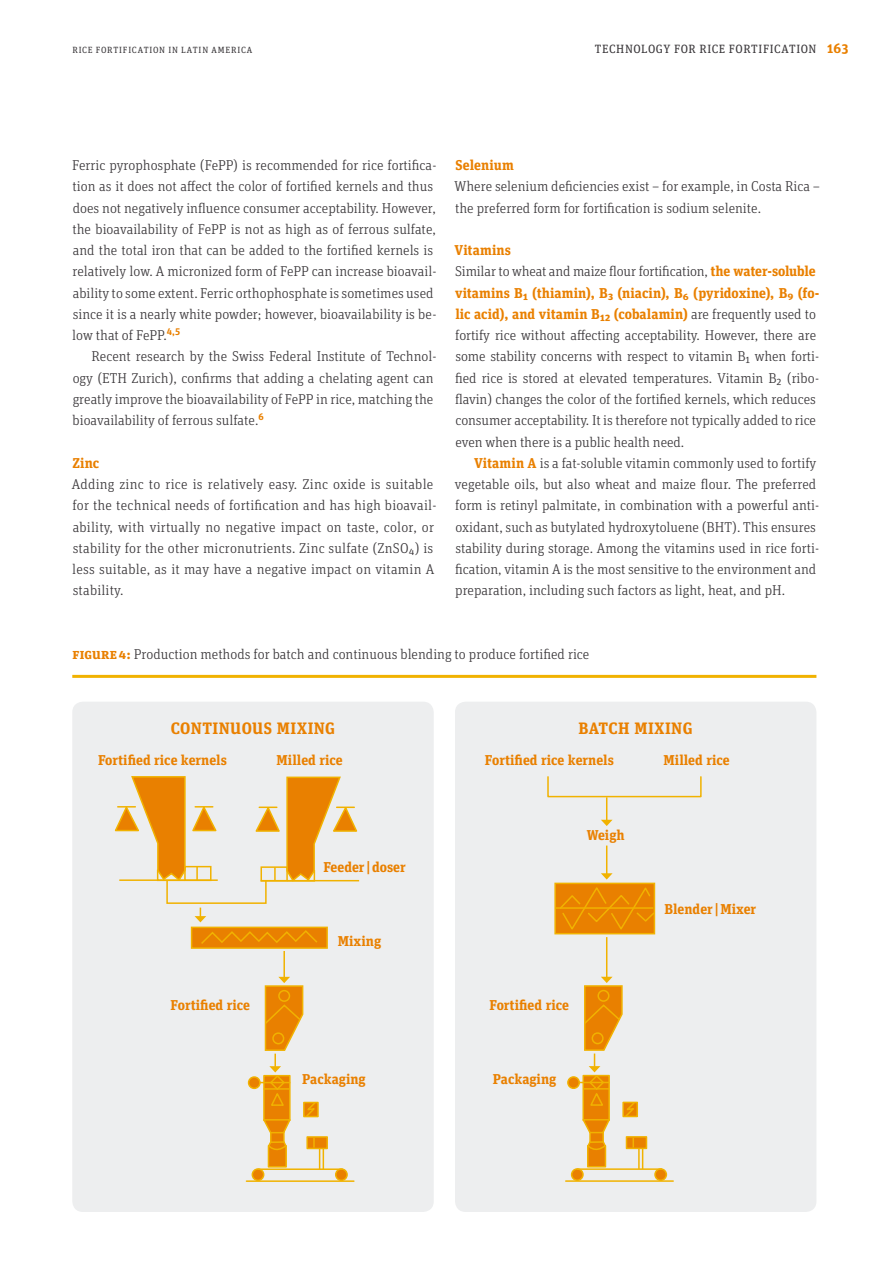
<style>
.page{position:relative;width:893px;height:1263px;background:#fff}
.page>*{position:absolute;margin:0;border:0;box-sizing:border-box;transform-origin:0 0}
.t1{font:700 16.5px "Unit Slab Pro";letter-spacing:.025em;color:#e98000}
.t2{font:300 14.25px/21.3px "Unit Slab Pro";color:#373437}
.t3{font:700 14.25px "Unit Slab Pro";color:#e98000}
.t4{font:12px "Unit Slab Pro";letter-spacing:.05em;color:#373437}
.t5{font:9px "Unit Slab Pro";letter-spacing:.09em;color:#373437}
.s1{font-weight:700;font-size:13.5px;color:#e98000}
.s2{font-weight:700;color:#e98000}
</style>
<div class="page">
<div style="left:455px;top:702px;width:361px;height:510px;background:#edeeef;border-radius:11px"></div>
<div style="left:72px;top:702px;width:362px;height:510px;background:#edeeef;border-radius:11px"></div>
<hr style="left:72px;top:675px;width:744px;height:3px;background:#f1b200">
<div style="left:191px;top:926px;width:137px;height:23px;background:#e98000;border:2px solid #f1b200"></div>
<svg style="left:201px;top:930px;width:116px;height:14px"></svg>
<svg style="left:114px;top:776px;width:244px;height:146px"></svg>
<hr style="left:283px;top:951px;width:2px;height:26px;background:#f1b200">
<hr style="left:119px;top:879px;width:99px;height:2px;background:#f1b200">
<hr style="left:261px;top:880px;width:98px;height:1px;background:#f1b200">
<div style="left:306px;top:1136px;width:22px;height:13px;background:#e98000;border:2px solid #f1b200"></div>
<div style="left:249px;top:1077px;width:11px;height:11px;background:#e98000;border-radius:50%"></div>
<div style="left:248px;top:1076px;width:13px;height:13px;border:2px solid #f1b200;border-radius:50%"></div>
<div style="left:252px;top:1169px;width:12px;height:11px;background:#e98000;border-radius:50%"></div>
<div style="left:252px;top:1168px;width:12px;height:13px;border:2px solid #f1b200;border-radius:50%"></div>
<div style="left:336px;top:1169px;width:11px;height:11px;background:#e98000;border-radius:50%"></div>
<div style="left:335px;top:1168px;width:13px;height:13px;border:2px solid #f1b200;border-radius:50%"></div>
<hr style="left:259px;top:1082px;width:31px;height:1px;background:#f1b200">
<hr style="left:258px;top:1168px;width:85px;height:2px;background:#f1b200">
<hr style="left:246px;top:1180px;width:108px;height:2px;background:#f1b200">
<svg style="left:262px;top:977px;width:62px;height:192px"></svg>
<div style="left:554px;top:883px;width:101px;height:51px;background:#e98000;border:2px solid #f1b200"></div>
<hr style="left:606px;top:937px;width:1px;height:40px;background:#f1b200">
<svg style="left:601px;top:845px;width:12px;height:34px"></svg>
<div style="left:626px;top:1136px;width:21px;height:13px;background:#e98000;border:2px solid #f1b200"></div>
<div style="left:568px;top:1077px;width:11px;height:11px;background:#e98000;border-radius:50%"></div>
<div style="left:567px;top:1076px;width:13px;height:13px;border:2px solid #f1b200;border-radius:50%"></div>
<div style="left:572px;top:1169px;width:11px;height:11px;background:#e98000;border-radius:50%"></div>
<div style="left:571px;top:1168px;width:13px;height:13px;border:2px solid #f1b200;border-radius:50%"></div>
<div style="left:655px;top:1169px;width:11px;height:11px;background:#e98000;border-radius:50%"></div>
<div style="left:654px;top:1168px;width:13px;height:13px;border:2px solid #f1b200;border-radius:50%"></div>
<hr style="left:579px;top:1082px;width:31px;height:1px;background:#f1b200">
<hr style="left:577px;top:1168px;width:85px;height:2px;background:#f1b200">
<hr style="left:566px;top:1180px;width:107px;height:2px;background:#f1b200">
<svg style="left:581px;top:977px;width:62px;height:192px"></svg>
<hr style="left:555px;top:907px;width:98px;height:2px;background:#f1b200">
<svg style="left:558px;top:885px;width:98px;height:47px"></svg>
<svg style="left:601px;top:797px;width:12px;height:29px"></svg>
<div style="left:547px;top:776px;width:155px;height:21px;border:2px solid #f1b200"></div>
<p class="t5" style="left:72px;top:44px;width:182px">RICE FORTIFICATION IN LATIN AMERICA</p>
<p class="t4" style="left:595px;top:41px;width:255px">TECHNOLOGY FOR RICE FORTIFICATION <span class="s1">163</span></p>
<p class="t2" style="left:72px;top:154px;width:366px">Ferric pyrophosphate (FePP) is recommended for rice fortifica&shy;tion as it does not affect the color of fortified kernels and thus does not negatively influence consumer acceptability. However, the bioavailability of FePP is not as high as of ferrous sulfate, and the total iron that can be added to the fortified kernels is relatively low. A micronized form of FePP can increase bioavail&shy;ability to some extent. Ferric orthophosphate is sometimes used since it is a nearly white powder; however, bioavailability is be&shy;low that of FePP.<sup>4,5</sup></p>
<p class="t2" style="left:73px;top:345px;width:365px;text-indent:19px">Recent research by the Swiss Federal Institute of Technol&shy;ogy (ETH Zurich), confirms that adding a chelating agent can greatly improve the bioavailability of FePP in rice, matching the bioavailability of ferrous sulfate.<sup>6</sup></p>
<p class="t3" style="left:73px;top:452px;width:28px">Zinc</p>
<p class="t2" style="left:72px;top:473px;width:366px">Adding zinc to rice is relatively easy. Zinc oxide is suitable for the technical needs of fortification and has high bioavail&shy;ability, with virtually no negative impact on taste, color, or stability for the other micronutrients. Zinc sulfate (ZnSO₄) is less suitable, as it may have a negative impact on vitamin A stability.</p>
<p class="t3" style="left:456px;top:155px;width:60px">Selenium</p>
<p class="t2" style="left:455px;top:175px;width:367px">Where selenium deficiencies exist – for example, in Costa Rica – the preferred form for fortification is sodium selenite.</p>
<p class="t2" style="left:454px;top:239px;width:367px"><span class="s2">Vitamins<br></span>Similar to wheat and maize flour fortification, <span class="s2">the water-soluble vitamins B₁ (thiamin), B₃ (niacin), B₆ (pyridoxine), B₉ (fo&shy;lic acid), and vitamin B₁₂ (cobalamin)</span> are frequently used to fortify rice without affecting acceptability. However, there are some stability concerns with respect to vitamin B₁ when forti&shy;fied rice is stored at elevated temperatures. Vitamin B₂ (ribo&shy;flavin) changes the color of the fortified kernels, which reduces consumer acceptability. It is therefore not typically added to rice even when there is a public health need.</p>
<p class="t2" style="left:455px;top:452px;width:366px;text-indent:19px"><span class="s2">Vitamin A</span> is a fat-soluble vitamin commonly used to fortify vegetable oils, but also wheat and maize flour. The preferred form is retinyl palmitate, in combination with a powerful anti&shy;oxidant, such as butylated hydroxytoluene (BHT). This ensures stability during storage. Among the vitamins used in rice forti&shy;fication, vitamin A is the most sensitive to the environment and preparation, including such factors as light, heat, and pH.</p>
<p class="t2" style="left:73px;top:643px;width:518px"><span class="s2">figure4:</span> Production methods for batch and continuous blending to produce fortified rice</p>
<p class="t1" style="left:171px;top:716px;width:166px">CONTINUOUS MIXING</p>
<p class="t1" style="left:578px;top:716px;width:116px">BATCH MIXING</p>
<p class="t3" style="left:485px;top:750px;width:130px">Fortified rice kernels</p>
<p class="t3" style="left:98px;top:750px;width:130px">Fortified rice kernels</p>
<p class="t3" style="left:277px;top:750px;width:68px">Milled rice</p>
<p class="t3" style="left:664px;top:750px;width:68px">Milled rice</p>
<p class="t3" style="left:323px;top:856px;width:84px">Feeder|doser</p>
<p class="t3" style="left:587px;top:824px;width:39px">Weigh</p>
<p class="t3" style="left:338px;top:931px;width:45px">Mixing</p>
<p class="t3" style="left:171px;top:994px;width:81px">Fortified rice</p>
<p class="t3" style="left:489px;top:994px;width:81px">Fortified rice</p>
<p class="t3" style="left:302px;top:1069px;width:65px">Packaging</p>
<p class="t3" style="left:493px;top:1069px;width:65px">Packaging</p>
<p class="t3" style="left:664px;top:899px;width:93px">Blender|Mixer</p>
</div>
